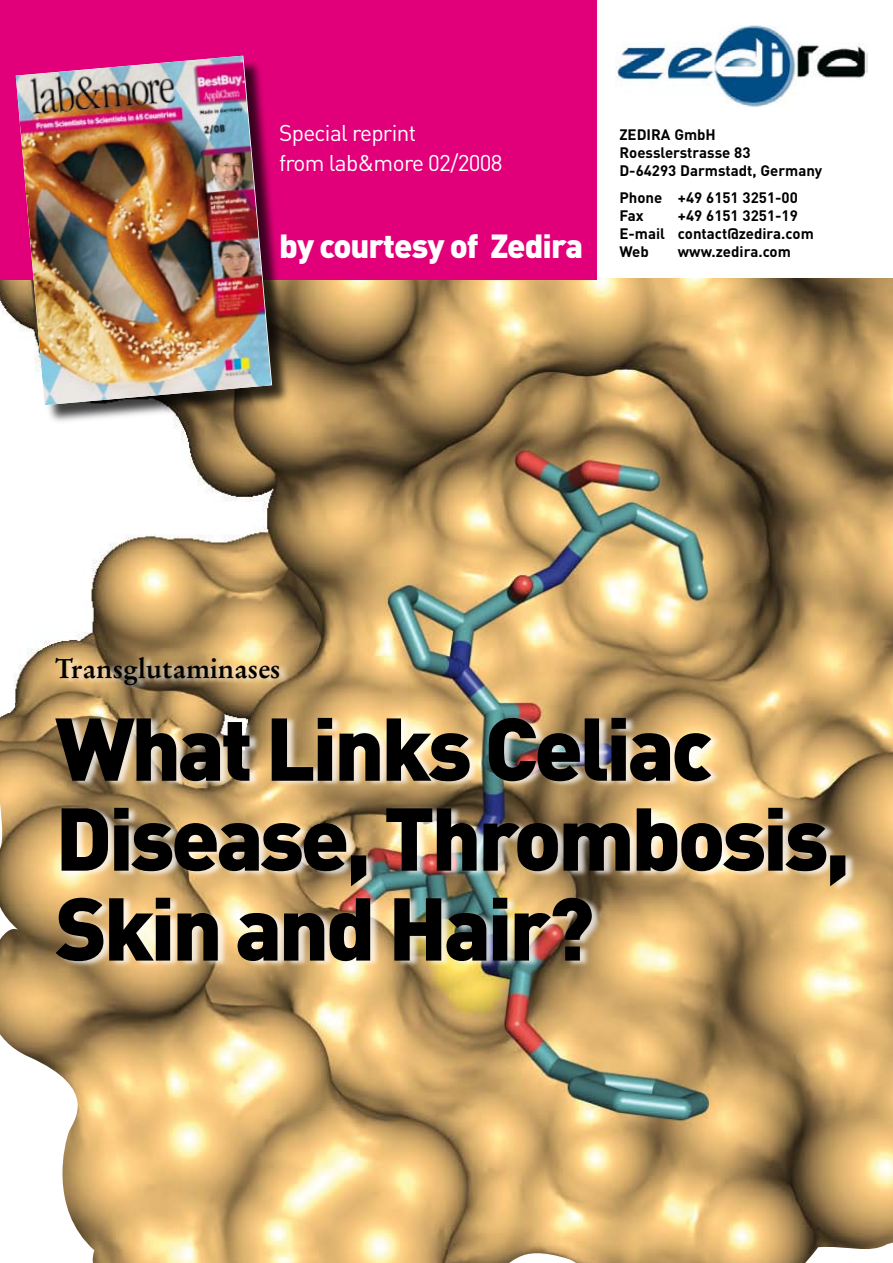
<style>
.page{position:relative;width:893px;height:1263px;background:#fff}
.page>*{position:absolute;margin:0;border:0;box-sizing:border-box;transform-origin:0 0}
.t1{font:900 87.6px/89.8px "DIN";letter-spacing:-.04em;color:#000}
.t2{font:900 33px "DIN";letter-spacing:-.03em;color:#fff}
.t3{font:700 27px "Stempel Garamond";color:#000}
.t4{font:22.5px/30px "DIN";letter-spacing:-.03em;color:#fff}
.t5{font:700 15px/18px "DIN";color:#000}
</style>
<div class="page">
<img style="left:0;top:279px;width:893px;height:984px">
<div style="left:0;top:0;width:597px;height:279px;background:#e2007a"></div>
<div style="left:57px;top:654px;width:800px;height:314px;background:#fff;opacity:.75"></div>
<div style="left:17px;top:57px;width:274px;height:367px;background:#000;opacity:.75"></div>
<img style="left:16px;top:56px;width:256px;height:349px">
<img style="left:615px;top:26px;width:252px;height:81px">
<h3 class="t4" style="left:279px;top:118px;width:225px">Special reprint<br>from lab&amp;more 02/2008</h3>
<h2 class="t2" style="left:279px;top:224px;width:305px">by courtesy of Zedira</h2>
<p class="t5" style="left:619px;top:125px;width:204px">ZEDIRA GmbH<br>Roesslerstrasse 83<br>D-64293 Darmstadt, Germany</p>
<p class="t5" style="left:619px;top:188px;width:180px">Phone +49 6151 3251-00<br>Fax</p>
<p class="t5" style="left:619px;top:206px;width:196px;text-indent:58px">+49 6151 3251-19<br>E-mail contact@zedira.com<br>Web</p>
<p class="t5" style="left:678px;top:242px;width:114px">www.zedira.com</p>
<h3 class="t3" style="left:55px;top:652px;width:227px">Transglutaminases</h3>
<h1 class="t1" style="left:55px;top:699px;width:797px">What Links Celiac<br>Disease, Thrombosis,<br>Skin and Hair?</h1>
</div>
